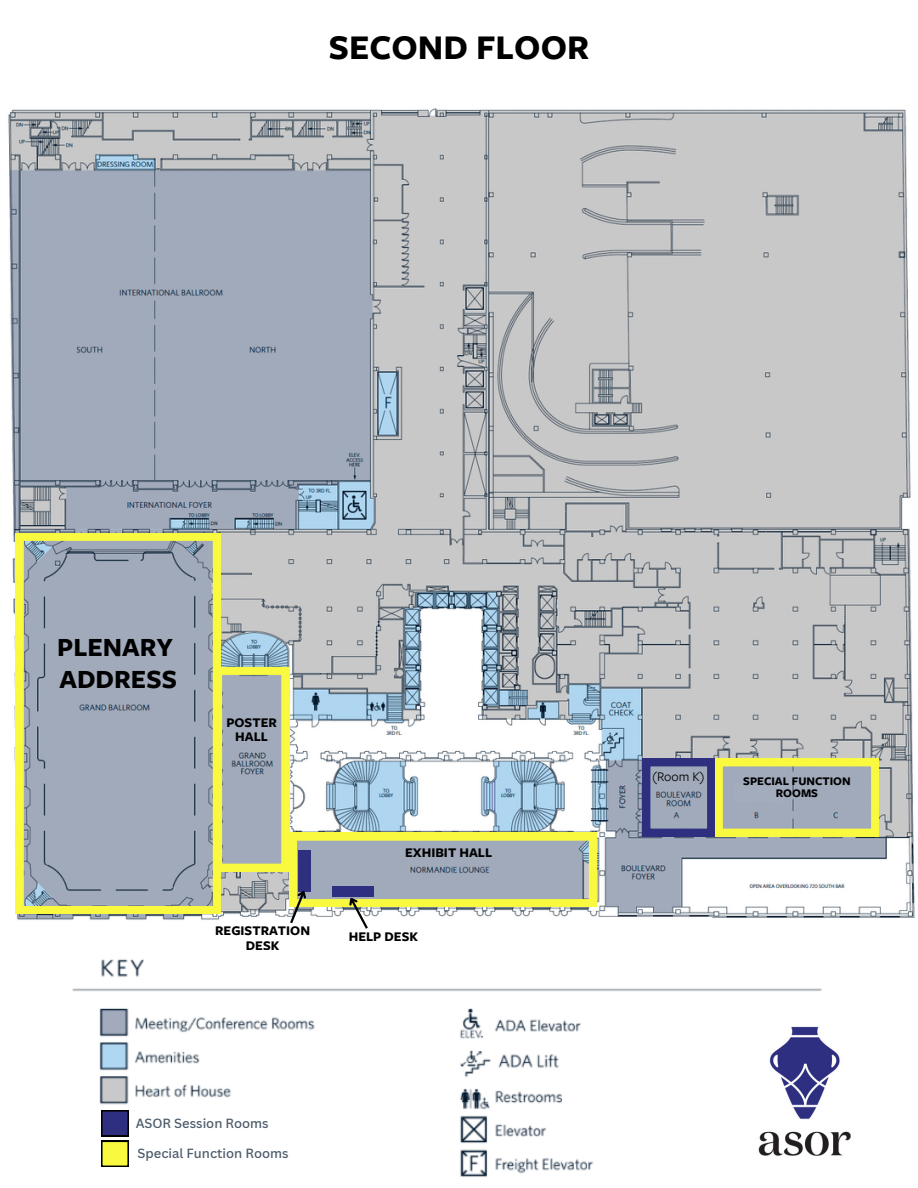
<style>
.page{position:relative;width:918px;height:1188px;background:#fff}
.page>*{position:absolute;margin:0;border:0;box-sizing:border-box;transform-origin:0 0}
.t1{font:700 36px "Freight Sans Pro";color:#000}
.t2{font:700 27.3px "Freight Sans Pro";color:#000}
.t3{font:700 13.8px/14.7px "Freight Sans Pro";color:#000;text-align:center}
.t4{font:13.8px "Freight Sans Pro";color:#000}
.t5{font:500 12.9px "Canva Sans";color:#4e5d6c}
.t6{font:700 12.15px/12.1px "Freight Sans Pro";color:#000;text-align:center}
</style>
<div class="page">
<img style="left:8px;top:108px;width:907px;height:812px">
<svg style="left:16px;top:533px;width:205px;height:381px;background:#a6aeac"></svg>
<svg style="left:214px;top:667px;width:383px;height:262px"></svg>
<svg style="left:643px;top:759px;width:236px;height:77px;background:#a4ab9b"></svg>
<img style="left:652px;top:788px;width:53px;height:19px">
<img style="left:72px;top:959px;width:750px;height:218px">
<div style="left:101px;top:1110px;width:28px;height:26px;background:#000"></div>
<img style="left:724px;top:1013px;width:127px;height:164px">
<div style="left:101px;top:1141px;width:28px;height:26px;background:#000"></div>
<svg style="left:101px;top:1109px;width:27px;height:57px"></svg>
<p class="t1" style="left:329px;top:23px;width:262px">SECOND FLOOR</p>
<p class="t2" style="left:57px;top:629px;width:118px">PLENARY</p>
<p class="t2" style="left:60px;top:660px;width:119px">ADDRESS</p>
<p class="t3" style="left:226px;top:714px;width:52px">POSTER<br>HALL</p>
<p class="t3" style="left:215px;top:923px;width:96px">REGISTRATION<br>DESK</p>
<p class="t3" style="left:405px;top:845px;width:88px">EXHIBIT HALL</p>
<p class="t3" style="left:349px;top:929px;width:71px">HELP DESK</p>
<p class="t5" style="left:136px;top:1114px;width:135px">ASOR Session Rooms</p>
<p class="t5" style="left:138px;top:1144px;width:153px">Special Function Rooms</p>
<p class="t4" style="left:652px;top:768px;width:54px">(Room K)</p>
<p class="t6" style="left:743px;top:774px;width:109px">SPECIAL FUNCTION<br>ROOMS</p>
</div>
